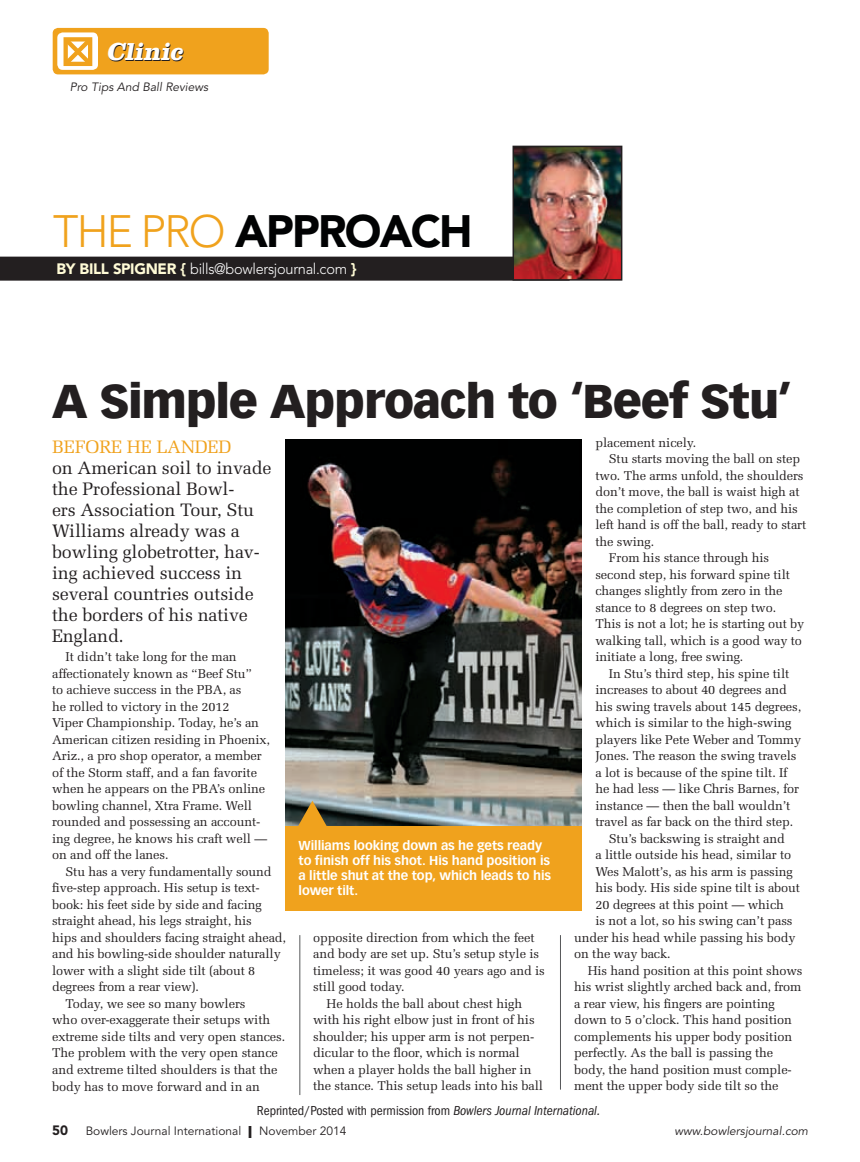
<style>
.page{position:relative;width:860px;height:1162px;background:#fff}
.page>*{position:absolute;margin:0;border:0;box-sizing:border-box;transform-origin:0 0}
.t1{font:900 46.5px "Vectora LH";letter-spacing:-.025em;color:#231f20}
.t2{font:900 45px "Avenir";letter-spacing:-.04em;color:#010203}
.t3{font:italic 700 25.5px "Clarendon";color:#fff}
.t4{font:18px/21px "Melior";letter-spacing:-.01em;color:#231f20}
.t5{font:18px "Melior";letter-spacing:-.01em;color:#f0a21d}
.t6{font:300 15px "Avenir";letter-spacing:-.02em;color:#fff}
.t7{font:condensed 13.5px "Franklin Gothic";color:#231f20}
.t8{font:900 13.5px "Avenir";color:#231f20}
.t9{font:12.75px/16.5px "Melior";letter-spacing:-.01em;color:#231f20}
.t10{font:700 12.75px/15px "Vectora LH";letter-spacing:-.005em;color:#fff}
.t11{font:italic 12px "Avenir";color:#231f20}
.t12{font:12px "Avenir";color:#231f20}
.s1{font-weight:300;color:#f0a21d}
.s2{font-weight:900;color:#fffbd6}
.s3{font-style:italic}
.s4{font-weight:900}
</style>
<div class="page">
<div style="left:53px;top:28px;width:216px;height:46px;background:#f0a21d;border-radius:5px"></div>
<div style="left:57px;top:32px;width:41px;height:38px;background:#fff;border-radius:5px"></div>
<svg style="left:60px;top:37px;width:36px;height:33px"></svg>
<div style="left:0;top:256px;width:570px;height:24px;background:#231f20"></div>
<img style="left:515px;top:149px;width:104px;height:128px">
<div style="left:512px;top:146px;width:110px;height:134px;border:2px solid #231f20"></div>
<img style="left:285px;top:439px;width:297px;height:387px">
<svg style="left:297px;top:800px;width:30px;height:26px"></svg>
<div style="left:285px;top:826px;width:297px;height:84px;background:#f0a21d"></div>
<hr style="left:300px;top:935px;width:1px;height:159px;background:#57585a">
<hr style="left:560px;top:935px;width:1px;height:154px;background:#57585a">
<h3 class="t3" style="left:106px;top:43px;width:82px">Clinic</h3>
<p class="t11" style="left:70px;top:82px;width:140px">Pro Tips And Ball Reviews</p>
<h2 class="t2" style="left:53px;top:213px;width:421px"><span class="s1">THE PRO</span> APPROACH</h2>
<p class="t6" style="left:56px;top:263px;width:302px"><span class="s2">BY BILL SPIGNER {</span> bills@bowlersjournal.com <span class="s2">}</span></p>
<h1 class="t1" style="left:52px;top:381px;width:741px">A Simple Approach to ‘Beef Stu’</h1>
<h3 class="t5" style="left:52px;top:439px;width:181px">BEFORE HE LANDED</h3>
<h3 class="t4" style="left:52px;top:458px;width:221px">on American soil to invade the Professional Bowl-<br>ers Association Tour, Stu<br>Williams already was a bowling globetrotter, hav&shy;ing achieved success in several countries outside the borders of his native<br>England.</h3>
<p class="t9" style="left:595px;top:435px;width:103px">placement nicely.</p>
<p class="t9" style="left:609px;top:451px;width:193px">Stu starts moving the ball on step</p>
<p class="t9" style="left:595px;top:468px;width:210px">two. The arms unfold, the shoulders</p>
<p class="t9" style="left:595px;top:484px;width:206px">don’t move, the ball is waist high at</p>
<p class="t9" style="left:595px;top:501px;width:204px">the completion of step two, and his</p>
<p class="t9" style="left:595px;top:517px;width:212px">left hand is off the ball, ready to start</p>
<p class="t9" style="left:595px;top:534px;width:61px">the swing.</p>
<p class="t9" style="left:609px;top:550px;width:162px">From his stance through his</p>
<p class="t9" style="left:595px;top:567px;width:196px">second step, his forward spine tilt</p>
<p class="t9" style="left:595px;top:583px;width:189px">changes slightly from zero in the</p>
<p class="t9" style="left:595px;top:600px;width:182px">stance to 8 degrees on step two.</p>
<p class="t9" style="left:595px;top:616px;width:210px">This is not a lot; he is starting out by</p>
<p class="t9" style="left:595px;top:633px;width:208px">walking tall, which is a good way to</p>
<p class="t9" style="left:595px;top:649px;width:150px">initiate a long, free swing.</p>
<p class="t9" style="left:609px;top:666px;width:182px">In Stu’s third step, his spine tilt</p>
<p class="t9" style="left:595px;top:682px;width:193px">increases to about 40 degrees and</p>
<p class="t9" style="left:595px;top:699px;width:207px">his swing travels about 145 degrees,</p>
<p class="t9" style="left:595px;top:715px;width:198px">which is similar to the high-swing</p>
<p class="t9" style="left:595px;top:732px;width:207px">players like Pete Weber and Tommy</p>
<p class="t9" style="left:595px;top:748px;width:203px">Jones. The reason the swing travels</p>
<p class="t9" style="left:595px;top:765px;width:194px">a lot is because of the spine tilt. If</p>
<p class="t9" style="left:595px;top:781px;width:205px">he had less — like Chris Barnes, for</p>
<p class="t9" style="left:595px;top:798px;width:196px">instance — then the ball wouldn’t</p>
<p class="t9" style="left:595px;top:814px;width:199px">travel as far back on the third step.</p>
<p class="t9" style="left:609px;top:831px;width:178px">Stu’s backswing is straight and</p>
<p class="t9" style="left:595px;top:847px;width:197px">a little outside his head, similar to</p>
<p class="t9" style="left:595px;top:864px;width:199px">Wes Malott’s, as his arm is passing</p>
<p class="t9" style="left:595px;top:880px;width:206px">his body. His side spine tilt is about</p>
<p class="t9" style="left:595px;top:897px;width:190px">20 degrees at this point — which</p>
<p class="t9" style="left:595px;top:913px;width:199px">is not a lot, so his swing can’t pass</p>
<p class="t9" style="left:574px;top:930px;width:223px">under his head while passing his body</p>
<p class="t9" style="left:574px;top:946px;width:98px">on the way back.</p>
<p class="t9" style="left:588px;top:963px;width:216px">His hand position at this point shows</p>
<p class="t9" style="left:574px;top:979px;width:229px">his wrist slightly arched back and, from</p>
<p class="t9" style="left:574px;top:996px;width:202px">a rear view, his fingers are pointing</p>
<p class="t9" style="left:574px;top:1012px;width:219px">down to 5 o’clock. This hand position</p>
<p class="t9" style="left:574px;top:1029px;width:220px">complements his upper body position</p>
<p class="t9" style="left:574px;top:1045px;width:201px">perfectly. As the ball is passing the</p>
<p class="t9" style="left:574px;top:1062px;width:219px">body, the hand position must comple-</p>
<p class="t9" style="left:574px;top:1078px;width:206px">ment the upper body side tilt so the</p>
<p class="t9" style="left:52px;top:650px;width:219px;text-indent:14px">It didn’t take long for the man affectionately known as “Beef Stu”<br>to achieve success in the PBA, as<br>he rolled to victory in the 2012<br>Viper Championship. Today, he’s an American citizen residing in Phoenix, Ariz., a pro shop operator, a member of the Storm staff, and a fan favorite when he appears on the PBA’s online bowling channel, Xtra Frame. Well rounded and possessing an account&shy;ing degree, he knows his craft well — on and off the lanes.</p>
<p class="t9" style="left:66px;top:864px;width:207px">Stu has a very fundamentally sound</p>
<p class="t9" style="left:52px;top:880px;width:209px">five-step approach. His setup is text-</p>
<p class="t9" style="left:52px;top:897px;width:211px">book: his feet side by side and facing</p>
<p class="t9" style="left:52px;top:913px;width:201px">straight ahead, his legs straight, his</p>
<p class="t9" style="left:52px;top:930px;width:235px">hips and shoulders facing straight ahead,</p>
<p class="t9" style="left:52px;top:946px;width:230px">and his bowling-side shoulder naturally</p>
<p class="t9" style="left:52px;top:963px;width:205px">lower with a slight side tilt (about 8</p>
<p class="t9" style="left:52px;top:979px;width:149px">degrees from a rear view).</p>
<p class="t9" style="left:66px;top:996px;width:181px">Today, we see so many bowlers</p>
<p class="t9" style="left:52px;top:1012px;width:220px">who over-exaggerate their setups with</p>
<p class="t9" style="left:52px;top:1029px;width:235px">extreme side tilts and very open stances.</p>
<p class="t9" style="left:52px;top:1045px;width:227px">The problem with the very open stance</p>
<p class="t9" style="left:52px;top:1062px;width:227px">and extreme tilted shoulders is that the</p>
<p class="t9" style="left:52px;top:1078px;width:209px">body has to move forward and in an</p>
<p class="t10" style="left:299px;top:838px;width:254px">Williams looking down as he gets ready to finish off his shot. His hand position is a little shut at the top, which leads to his lower tilt.</p>
<p class="t9" style="left:313px;top:930px;width:223px">opposite direction from which the feet</p>
<p class="t9" style="left:313px;top:946px;width:228px">and body are set up. Stu’s setup style is</p>
<p class="t9" style="left:313px;top:963px;width:233px">timeless; it was good 40 years ago and is</p>
<p class="t9" style="left:313px;top:979px;width:93px">still good today.</p>
<p class="t9" style="left:327px;top:996px;width:197px">He holds the ball about chest high</p>
<p class="t9" style="left:313px;top:1012px;width:223px">with his right elbow just in front of his</p>
<p class="t9" style="left:313px;top:1029px;width:223px">shoulder; his upper arm is not perpen-</p>
<p class="t9" style="left:313px;top:1045px;width:208px">dicular to the floor, which is normal</p>
<p class="t9" style="left:313px;top:1062px;width:220px">when a player holds the ball higher in</p>
<p class="t9" style="left:313px;top:1078px;width:231px">the stance. This setup leads into his ball</p>
<p class="t7" style="left:257px;top:1105px;width:345px">Reprinted/Posted with permission from <span class="s3">Bowlers Journal International.</span></p>
<p class="t8" style="left:52px;top:1125px;width:17px">50</p>
<p class="t12" style="left:86px;top:1126px;width:262px">Bowlers Journal International <span class="s4">|</span> November 2014</p>
<p class="t11" style="left:675px;top:1126px;width:135px">www.bowlersjournal.com</p>
</div>
